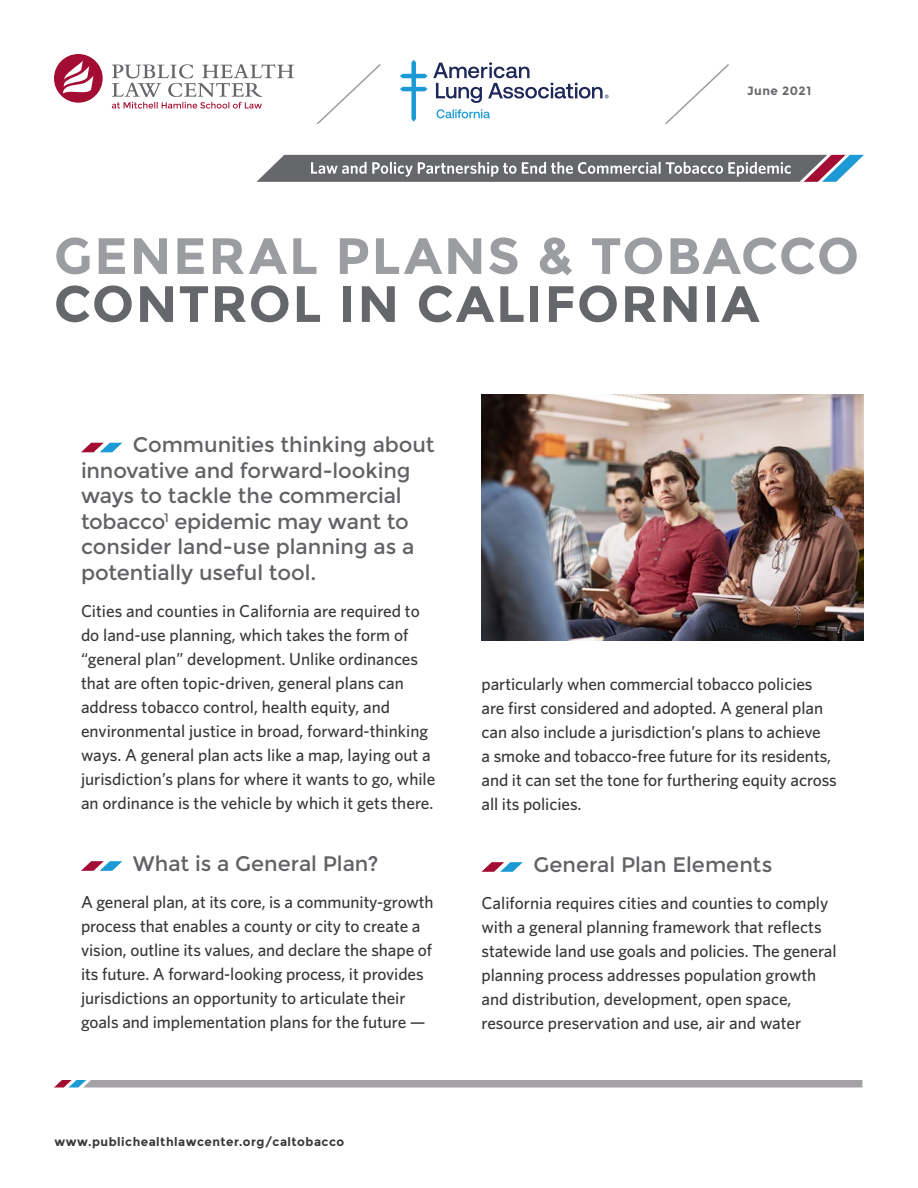
<style>
.page{position:relative;width:918px;height:1188px;background:#fff}
.page>*{position:absolute;margin:0;border:0;box-sizing:border-box;transform-origin:0 0}
.title_gray__30_point{font:700 51px/48px "Montserrat";letter-spacing:.035em;color:#9b9da0}
.SH_level_1__intro{font:21px/25.5px "Montserrat";letter-spacing:-.005em;color:#616265}
.body{font:500 17.25px/24px "Whitney";letter-spacing:-.005em;color:#383839}
.t1{font:700 12px "Montserrat";letter-spacing:.04em;color:#383839}
.t2{font:700 12px "Montserrat";letter-spacing:.04em;color:#65676a}
.s1{color:#65676a}
</style>
<div class="page">
<svg style="left:317px;top:64px;width:64px;height:61px"></svg>
<svg style="left:665px;top:64px;width:64px;height:61px"></svg>
<svg style="left:54px;top:1080px;width:808px;height:8px;background:#a9a7ab"></svg>
<svg style="left:81px;top:443px;width:41px;height:9px"></svg>
<svg style="left:81px;top:861px;width:41px;height:10px"></svg>
<svg style="left:481px;top:862px;width:42px;height:10px"></svg>
<img style="left:482px;top:394px;width:382px;height:246px">
<svg style="left:54px;top:54px;width:49px;height:49px"></svg>
<svg style="left:112px;top:64px;width:182px;height:45px"></svg>
<svg style="left:400px;top:60px;width:209px;height:62px"></svg>
<svg style="left:256px;top:155px;width:608px;height:27px;background:#818287"></svg>
<p class="t2" style="left:747px;top:84px;width:65px">June 2021</p>
<p class="title_gray__30_point" style="left:54px;top:232px;width:807px">GENERAL PLANS &amp; TOBACCO<br><span class="s1">CONTROL IN CALIFORNIA</span></p>
<p class="SH_level_1__intro" style="left:81px;top:432px;width:355px;text-indent:52px">Communities thinking about innovative and forward‑looking ways to tackle the commercial tobacco<sup>1</sup> epidemic may want to consider land‑use planning as a potentially useful tool.</p>
<p class="body" style="left:81px;top:599px;width:356px">Cities and counties in California are required to do land-use planning, which takes the form of “general plan” development. Unlike ordinances that are often topic-driven, general plans can address tobacco control, health equity, and environmental justice in broad, forward-thinking ways. A general plan acts like a map, laying out a jurisdiction’s plans for where it wants to go, while an ordinance is the vehicle by which it gets there.</p>
<p class="SH_level_1__intro" style="left:133px;top:851px;width:247px">What is a General Plan?</p>
<p class="body" style="left:81px;top:890px;width:354px">A general plan, at its core, is a community-growth process that enables a county or city to create a vision, outline its values, and declare the shape of its future. A forward-looking process, it provides jurisdictions an opportunity to articulate their goals and implementation plans for the future —</p>
<p class="t1" style="left:55px;top:1134px;width:291px">www.publichealthlawcenter.org/caltobacco</p>
<p class="body" style="left:482px;top:672px;width:357px">particularly when commercial tobacco policies are first considered and adopted. A general plan can also include a jurisdiction’s plans to achieve<br>a smoke and tobacco-free future for its residents, and it can set the tone for furthering equity across all its policies.</p>
<p class="SH_level_1__intro" style="left:533px;top:852px;width:241px">General Plan Elements</p>
<p class="body" style="left:482px;top:891px;width:357px">California requires cities and counties to comply with a general planning framework that reflects statewide land use goals and policies. The general planning process addresses population growth and distribution, development, open space, resource preservation and use, air and water</p>
</div>
